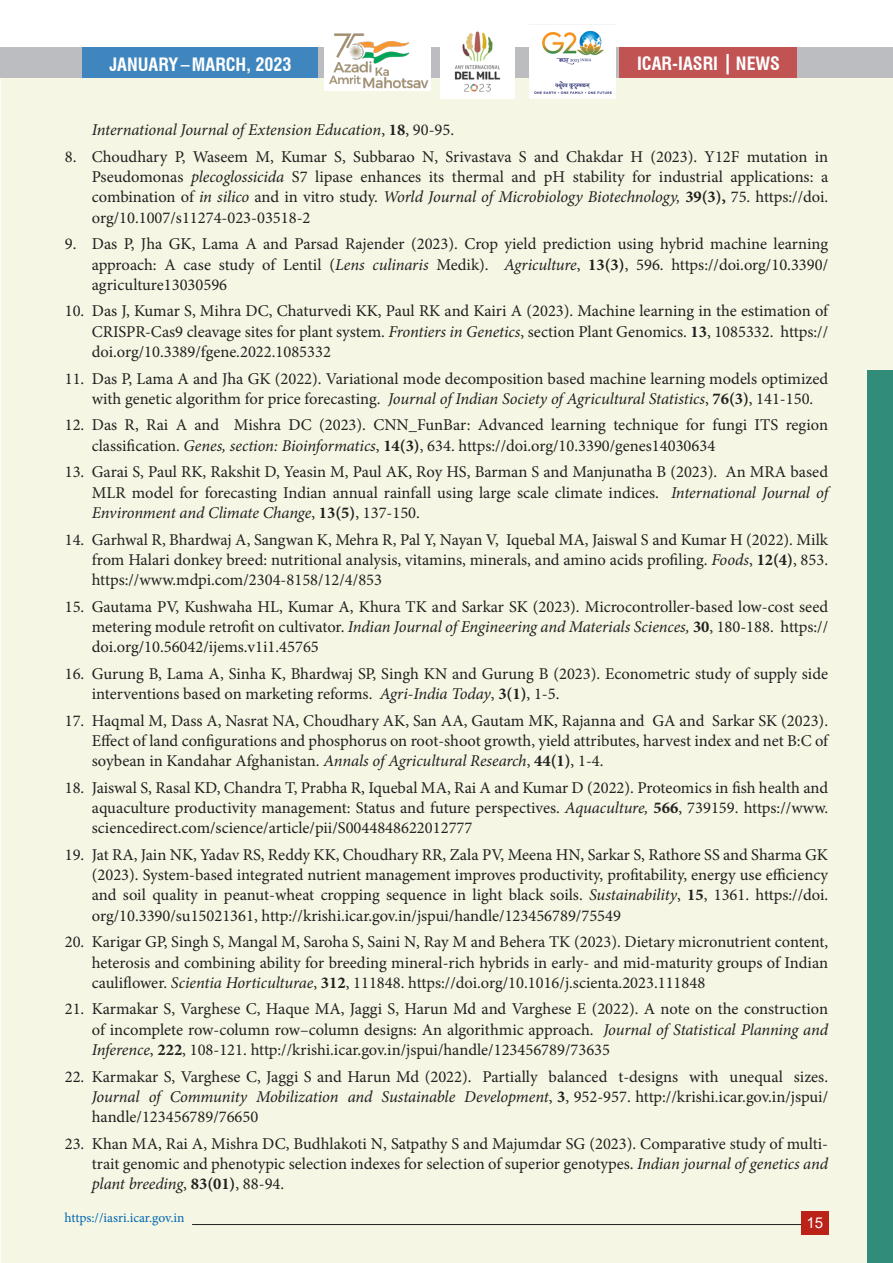
<style>
.page{position:relative;width:893px;height:1263px;background:#fff}
.page>*{position:absolute;margin:0;border:0;box-sizing:border-box;transform-origin:0 0}
.t1{font:700 condensed 18px "Swiss 721 BT";color:#fff}
.t2{font:16.5px/20.2px "Minion Pro";color:#231f20;text-align:justify}
.t3{font:italic 16.5px "Minion Pro";letter-spacing:-.01em;color:#231f20}
.t4{font:15px "Arial";color:#fff}
.t5{font:13.5px "Minion Pro";color:#0166b3}
.s1{font-style:normal}
.s2{font-weight:700;font-style:normal}
.s3{font-style:italic}
.s4{font-weight:700}
</style>
<div class="page">
<div style="left:1px;top:78px;width:892px;height:1185px;background:#f5f6e3"></div>
<div style="left:0;top:47px;width:893px;height:31px;background:#bcbdc0"></div>
<div style="left:83px;top:47px;width:235px;height:30px;background:#4086be"></div>
<div style="left:620px;top:47px;width:177px;height:31px;background:#c15453"></div>
<hr style="left:726px;top:54px;width:3px;height:20px;background:#fff">
<div style="left:867px;top:370px;width:26px;height:893px;background:#328c7a"></div>
<hr style="left:192px;top:1224px;width:617px;height:1px;background:#231f20">
<div style="left:801px;top:1210px;width:27px;height:24px;background:#bb2218"></div>
<img style="left:441px;top:31px;width:74px;height:67px">
<img style="left:529px;top:24px;width:86px;height:74px">
<img style="left:324px;top:33px;width:107px;height:58px">
<p class="t1" style="left:109px;top:53px;width:184px">JANUARY–MARCH, 2023</p>
<p class="t1" style="left:637px;top:53px;width:145px">ICAR-IASRI NEWS</p>
<p class="t3" style="left:92px;top:119px;width:364px">International Journal of Extension Education<span class="s1">,</span> <span class="s2">18</span><span class="s1">, 90-95.</span></p>
<p class="t2" style="left:92px;top:147px;width:738px;text-indent:-27px">8. Choudhary P, Waseem M, Kumar S, Subbarao N, Srivastava S and Chakdar H (2023). Y12F mutation in Pseudomonas <span class="s3">plecoglossicida</span> S7 lipase enhances its thermal and pH stability for industrial applications: a combination of <span class="s3">in silico</span> and in vitro study. <span class="s3">World Journal of Microbiology Biotechnology,</span> <span class="s4">39(3),</span> 75. https://doi. org/10.1007/s11274-023-03518-2</p>
<p class="t2" style="left:92px;top:234px;width:738px;text-indent:-27px">9. Das P, Jha GK, Lama A and Parsad Rajender (2023). Crop yield prediction using hybrid machine learning approach: A case study of Lentil (<span class="s3">Lens culinaris</span> Medik). <span class="s3">Agriculture</span>, <span class="s4">13(3)</span>, 596. https://doi.org/10.3390/ agriculture13030596</p>
<p class="t2" style="left:92px;top:301px;width:738px;text-indent:-27px">10. Das J, Kumar S, Mihra DC, Chaturvedi KK, Paul RK and Kairi A (2023). Machine learning in the estimation of CRISPR-Cas9 cleavage sites for plant system. <span class="s3">Frontiers in Genetics</span>, section Plant Genomics. <span class="s4">13</span>, 1085332. https:// doi.org/10.3389/fgene.2022.1085332</p>
<p class="t2" style="left:92px;top:368px;width:738px;text-indent:-27px">11. Das P, Lama A and Jha GK (2022). Variational mode decomposition based machine learning models optimized with genetic algorithm for price forecasting. <span class="s3">Journal of Indian Society of Agricultural Statistics</span>, <span class="s4">76(3)</span>, 141-150.</p>
<p class="t2" style="left:92px;top:415px;width:738px;text-indent:-27px">12. Das R, Rai A and Mishra DC (2023). CNN_FunBar: Advanced learning technique for fungi ITS region classification. <span class="s3">Genes, section: Bioinformatics</span>, <span class="s4">14(3)</span>, 634. https://doi.org/10.3390/genes14030634</p>
<p class="t2" style="left:92px;top:462px;width:738px;text-indent:-27px">13. Garai S, Paul RK, Rakshit D, Yeasin M, Paul AK, Roy HS, Barman S and Manjunatha B (2023). An MRA based MLR model for forecasting Indian annual rainfall using large scale climate indices. <span class="s3">International Journal of Environment and Climate Change</span>, <span class="s4">13(5)</span>, 137-150.</p>
<p class="t2" style="left:92px;top:529px;width:738px;text-indent:-27px">14. Garhwal R, Bhardwaj A, Sangwan K, Mehra R, Pal Y, Nayan V, Iquebal MA, Jaiswal S and Kumar H (2022). Milk from Halari donkey breed: nutritional analysis, vitamins, minerals, and amino acids profiling. <span class="s3">Foods</span>, <span class="s4">12(4)</span>, 853. https://www.mdpi.com/2304-8158/12/4/853</p>
<p class="t2" style="left:92px;top:596px;width:738px;text-indent:-27px">15. Gautama PV, Kushwaha HL, Kumar A, Khura TK and Sarkar SK (2023). Microcontroller-based low-cost seed metering module retrofit on cultivator. <span class="s3">Indian Journal of Engineering and Materials Sciences,</span> <span class="s4">30</span>, 180-188. https:// doi.org/10.56042/ijems.v1i1.45765</p>
<p class="t2" style="left:92px;top:663px;width:738px;text-indent:-27px">16. Gurung B, Lama A, Sinha K, Bhardwaj SP, Singh KN and Gurung B (2023). Econometric study of supply side interventions based on marketing reforms. <span class="s3">Agri-India Today</span>, <span class="s4">3(1)</span>, 1-5.</p>
<p class="t2" style="left:92px;top:710px;width:738px;text-indent:-27px">17. Haqmal M, Dass A, Nasrat NA, Choudhary AK, San AA, Gautam MK, Rajanna and GA and Sarkar SK (2023).<br>Effect of land configurations and phosphorus on root-shoot growth, yield attributes, harvest index and net B:C of soybean in Kandahar Afghanistan. <span class="s3">Annals of Agricultural Research</span>, <span class="s4">44(1)</span>, 1-4.</p>
<p class="t2" style="left:92px;top:777px;width:738px;text-indent:-27px">18. Jaiswal S, Rasal KD, Chandra T, Prabha R, Iquebal MA, Rai A and Kumar D (2022). Proteomics in fish health and aquaculture productivity management: Status and future perspectives. <span class="s3">Aquaculture,</span> <span class="s4">566</span>, 739159. https://www. sciencedirect.com/science/article/pii/S0044848622012777</p>
<p class="t2" style="left:92px;top:845px;width:738px;text-indent:-27px">19. Jat RA, Jain NK, Yadav RS, Reddy KK, Choudhary RR, Zala PV, Meena HN, Sarkar S, Rathore SS and Sharma GK (2023). System-based integrated nutrient management improves productivity, profitability, energy use efficiency and soil quality in peanut-wheat cropping sequence in light black soils. <span class="s3">Sustainability</span>, <span class="s4">15</span>, 1361. https://doi. org/10.3390/su15021361, http://krishi.icar.gov.in/jspui/handle/123456789/75549</p>
<p class="t2" style="left:92px;top:932px;width:738px;text-indent:-27px">20. Karigar GP, Singh S, Mangal M, Saroha S, Saini N, Ray M and Behera TK (2023). Dietary micronutrient content, heterosis and combining ability for breeding mineral-rich hybrids in early- and mid-maturity groups of Indian cauliflower. <span class="s3">Scientia Horticulturae</span>, <span class="s4">312</span>, 111848. https://doi.org/10.1016/j.scienta.2023.111848</p>
<p class="t2" style="left:92px;top:999px;width:738px;text-indent:-27px">21. Karmakar S, Varghese C, Haque MA, Jaggi S, Harun Md and Varghese E (2022). A note on the construction of incomplete row-column row–column designs: An algorithmic approach. <span class="s3">Journal of Statistical Planning and Inference</span>, <span class="s4">222</span>, 108-121. http://krishi.icar.gov.in/jspui/handle/123456789/73635</p>
<p class="t2" style="left:92px;top:1066px;width:738px;text-indent:-27px">22. Karmakar S, Varghese C, Jaggi S and Harun Md (2022). Partially balanced t-designs with unequal sizes.<br><span class="s3">Journal of Community Mobilization and Sustainable Development</span>, <span class="s4">3</span>, 952-957. http://krishi.icar.gov.in/jspui/ handle/123456789/76650</p>
<p class="t2" style="left:92px;top:1133px;width:738px;text-indent:-27px">23. Khan MA, Rai A, Mishra DC, Budhlakoti N, Satpathy S and Majumdar SG (2023). Comparative study of multi&shy;trait genomic and phenotypic selection indexes for selection of superior genotypes. <span class="s3">Indian journal of genetics and plant breeding</span>, <span class="s4">83(01)</span>, 88-94.</p>
<p class="t5" style="left:65px;top:1208px;width:121px">https://iasri.icar.gov.in</p>
<p class="t4" style="left:806px;top:1212px;width:18px">15</p>
</div>
